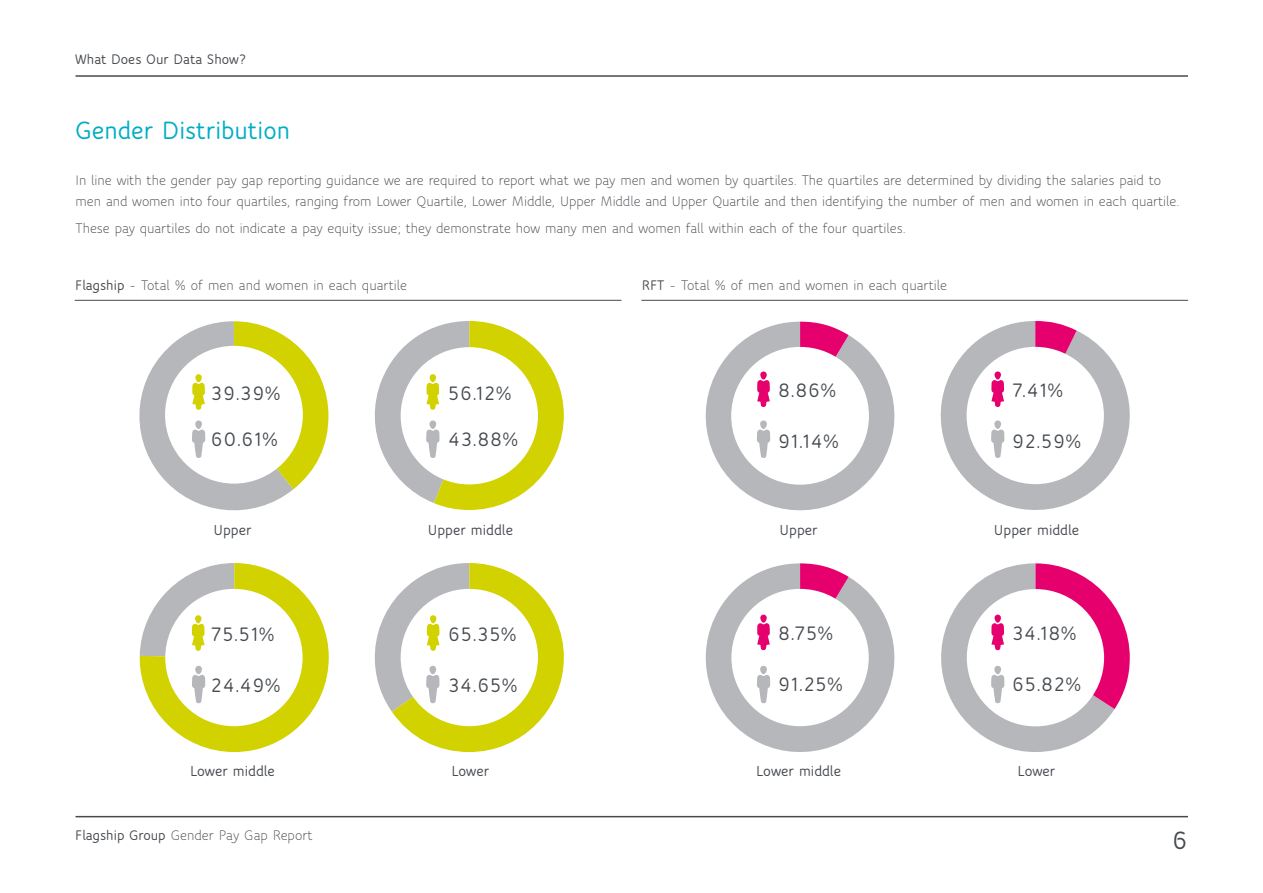
<style>
.page{position:relative;width:1263px;height:893px;background:#fff}
.page>*{position:absolute;margin:0;border:0;box-sizing:border-box;transform-origin:0 0}
.t1{font:700 27px "Speak Pro";color:#00adc6}
.t2{font:700 27px "Speak Pro";color:#464a4f}
.t3{font:700 21px "Speak Pro";color:#464a4f}
.t4{font:700 15.75px "Speak Pro";color:#464a4f}
.t5{font:15px/21px "Speak Pro";letter-spacing:-.005em;color:#464a4f}
.t6{font:700 15px "Speak Pro";color:#464a4f}
.s1{font-weight:700}
</style>
<div class="page">
<div style="left:140px;top:563px;width:189px;height:189px;background:#d2d200;border-radius:94px"></div>
<div style="left:165px;top:589px;width:138px;height:137px;background:#fff;border-radius:50%"></div>
<hr style="left:75px;top:300px;width:546px;height:1px;background:#464a4f">
<hr style="left:642px;top:300px;width:546px;height:1px;background:#464a4f">
<hr style="left:76px;top:816px;width:1112px;height:1px;background:#464a4f">
<hr style="left:76px;top:75px;width:1112px;height:2px;background:#464a4f">
<div style="left:195px;top:666px;width:7px;height:8px;background:#b6b7ba;border-radius:3px"></div>
<svg style="left:192px;top:675px;width:13px;height:28px"></svg>
<svg style="left:139px;top:321px;width:189px;height:190px"></svg>
<svg style="left:140px;top:563px;width:94px;height:94px"></svg>
<svg style="left:374px;top:321px;width:190px;height:189px"></svg>
<svg style="left:374px;top:563px;width:190px;height:189px"></svg>
<svg style="left:705px;top:322px;width:190px;height:189px"></svg>
<svg style="left:705px;top:563px;width:190px;height:189px"></svg>
<svg style="left:941px;top:563px;width:189px;height:189px"></svg>
<svg style="left:940px;top:321px;width:190px;height:189px"></svg>
<p class="t6" style="left:75px;top:50px;width:173px">What Does Our Data Show?</p>
<h1 class="t1" style="left:75px;top:115px;width:217px">Gender Distribution</h1>
<p class="t5" style="left:76px;top:169px;width:1105px">In line with the gender pay gap reporting guidance we are required to report what we pay men and women by quartiles. The quartiles are determined by dividing the salaries paid to men and women into four quartiles, ranging from Lower Quartile, Lower Middle, Upper Middle and Upper Quartile and then identifying the number of men and women in each quartile.</p>
<p class="t5" style="left:76px;top:217px;width:832px">These pay quartiles do not indicate a pay equity issue; they demonstrate how many men and women fall within each of the four quartiles.</p>
<p class="t5" style="left:75px;top:274px;width:333px"><span class="s1">Flagship</span> - Total % of men and women in each quartile</p>
<p class="t5" style="left:642px;top:274px;width:307px"><span class="s1">RFT</span> - Total % of men and women in each quartile</p>
<h2 class="t3" style="left:211px;top:381px;width:72px">39.39%</h2>
<h2 class="t3" style="left:211px;top:427px;width:69px">60.61%</h2>
<h2 class="t3" style="left:448px;top:381px;width:65px">56.12%</h2>
<h2 class="t3" style="left:448px;top:427px;width:72px">43.88%</h2>
<h2 class="t3" style="left:778px;top:378px;width:60px">8.86%</h2>
<h2 class="t3" style="left:778px;top:429px;width:63px">91.14%</h2>
<h2 class="t3" style="left:1012px;top:378px;width:53px">7.41%</h2>
<h2 class="t3" style="left:1012px;top:429px;width:71px">92.59%</h2>
<p class="t4" style="left:213px;top:521px;width:40px">Upper</p>
<p class="t4" style="left:428px;top:521px;width:87px">Upper middle</p>
<p class="t4" style="left:779px;top:521px;width:40px">Upper</p>
<p class="t4" style="left:994px;top:521px;width:87px">Upper middle</p>
<h2 class="t3" style="left:211px;top:622px;width:66px">75.51%</h2>
<h2 class="t3" style="left:448px;top:622px;width:71px">65.35%</h2>
<h2 class="t3" style="left:778px;top:621px;width:57px">8.75%</h2>
<h2 class="t3" style="left:1012px;top:621px;width:67px">34.18%</h2>
<h2 class="t3" style="left:211px;top:673px;width:72px">24.49%</h2>
<h2 class="t3" style="left:448px;top:673px;width:71px">34.65%</h2>
<h2 class="t3" style="left:778px;top:672px;width:67px">91.25%</h2>
<h2 class="t3" style="left:1012px;top:672px;width:71px">65.82%</h2>
<p class="t4" style="left:190px;top:761px;width:86px">Lower middle</p>
<p class="t4" style="left:451px;top:761px;width:39px">Lower</p>
<p class="t4" style="left:756px;top:761px;width:86px">Lower middle</p>
<p class="t4" style="left:1018px;top:761px;width:39px">Lower</p>
<p class="t5" style="left:75px;top:824px;width:239px"><span class="s1">Flagship Group</span> Gender Pay Gap Report</p>
<h1 class="t2" style="left:1172px;top:824px;width:18px">6</h1>
</div>
